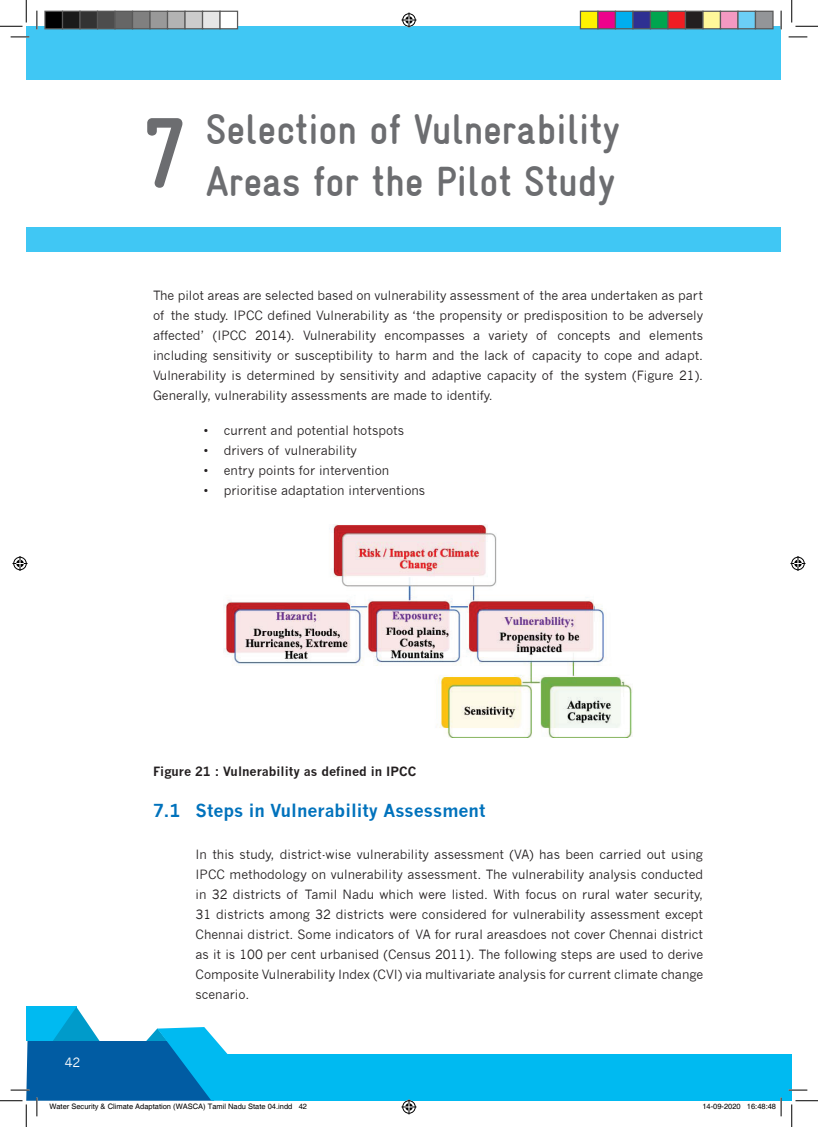
<style>
.page{position:relative;width:818px;height:1127px;background:#fff}
.page>*{position:absolute;margin:0;border:0;box-sizing:border-box;transform-origin:0 0}
.t1{font:700 condensed 100px "Gravur";color:#6c6d70}
.t2{font:700 condensed 42.5px/51.2px "Gravur";color:#6c6d70}
.t3{font:700 17.5px "News Gothic";color:#0072bc}
.t4{font:12.5px/20px "News Gothic";color:#231f20;text-align:justify}
.t5{font:700 12.5px "News Gothic";color:#231f20}
.t6{font:12.5px "News Gothic";color:#fff}
.t7{font:7.5px "Helvetica";color:#000}
</style>
<div class="page">
<div style="left:224px;top:1054px;width:557px;height:46px;background:#00baf1"></div>
<div style="left:781px;top:1054px;width:11px;height:46px;background:#00baf1"></div>
<div style="left:26px;top:26px;width:755px;height:53px;background:#40c7f4"></div>
<div style="left:26px;top:227px;width:755px;height:25px;background:#40c7f4"></div>
<img style="left:224px;top:525px;width:408px;height:212px">
<svg style="left:11px;top:36px;width:18px;height:2px"></svg>
<svg style="left:788px;top:36px;width:19px;height:2px"></svg>
<svg style="left:788px;top:1089px;width:19px;height:1px"></svg>
<svg style="left:36px;top:11px;width:2px;height:18px"></svg>
<svg style="left:780px;top:11px;width:2px;height:18px"></svg>
<svg style="left:0;top:0;width:27px;height:27px"></svg>
<svg style="left:791px;top:0;width:27px;height:27px"></svg>
<svg style="left:791px;top:1100px;width:27px;height:26px"></svg>
<svg style="left:401px;top:13px;width:15px;height:15px"></svg>
<svg style="left:401px;top:1099px;width:15px;height:15px"></svg>
<svg style="left:13px;top:556px;width:15px;height:15px"></svg>
<svg style="left:790px;top:556px;width:15px;height:15px"></svg>
<div style="left:45px;top:11px;width:18px;height:18px;background:#000"></div>
<div style="left:44px;top:11px;width:19px;height:18px;border:1px solid #595959"></div>
<div style="left:63px;top:11px;width:17px;height:18px;background:#1a1a1a"></div>
<div style="left:62px;top:11px;width:19px;height:18px;border:1px solid #595959"></div>
<div style="left:80px;top:11px;width:18px;height:18px;background:#333"></div>
<div style="left:79px;top:11px;width:19px;height:18px;border:1px solid #595959"></div>
<div style="left:98px;top:11px;width:17px;height:18px;background:#4d4d4d"></div>
<div style="left:97px;top:11px;width:19px;height:18px;border:1px solid #595959"></div>
<div style="left:115px;top:11px;width:18px;height:18px;background:#666"></div>
<div style="left:114px;top:11px;width:19px;height:18px;border:1px solid #595959"></div>
<div style="left:133px;top:11px;width:17px;height:18px;background:#808080"></div>
<div style="left:132px;top:11px;width:19px;height:18px;border:1px solid #595959"></div>
<div style="left:150px;top:11px;width:18px;height:18px;background:#999"></div>
<div style="left:149px;top:11px;width:19px;height:18px;border:1px solid #595959"></div>
<div style="left:168px;top:11px;width:17px;height:18px;background:#b3b3b3"></div>
<div style="left:167px;top:11px;width:19px;height:18px;border:1px solid #595959"></div>
<div style="left:185px;top:11px;width:18px;height:18px;background:#ccc"></div>
<div style="left:184px;top:11px;width:19px;height:18px;border:1px solid #595959"></div>
<div style="left:203px;top:11px;width:17px;height:18px;background:#e6e6e6"></div>
<div style="left:202px;top:11px;width:19px;height:18px;border:1px solid #595959"></div>
<div style="left:220px;top:11px;width:18px;height:18px;background:#fff"></div>
<div style="left:219px;top:11px;width:19px;height:18px;border:1px solid #595959"></div>
<div style="left:580px;top:11px;width:18px;height:18px;background:#fff101"></div>
<div style="left:580px;top:11px;width:18px;height:18px;border:1px solid #595959"></div>
<div style="left:598px;top:11px;width:17px;height:18px;background:#ed028c"></div>
<div style="left:597px;top:11px;width:19px;height:18px;border:1px solid #595959"></div>
<div style="left:615px;top:11px;width:18px;height:18px;background:#00aeef"></div>
<div style="left:615px;top:11px;width:18px;height:18px;border:1px solid #595959"></div>
<div style="left:633px;top:11px;width:17px;height:18px;background:#2e3092"></div>
<div style="left:632px;top:11px;width:19px;height:18px;border:1px solid #595959"></div>
<div style="left:650px;top:11px;width:18px;height:18px;background:#00a54f"></div>
<div style="left:650px;top:11px;width:18px;height:18px;border:1px solid #595959"></div>
<div style="left:668px;top:11px;width:17px;height:18px;background:#ee1d23"></div>
<div style="left:667px;top:11px;width:19px;height:18px;border:1px solid #595959"></div>
<div style="left:685px;top:11px;width:18px;height:18px;background:#231f20"></div>
<div style="left:685px;top:11px;width:18px;height:18px;border:1px solid #595959"></div>
<div style="left:703px;top:11px;width:17px;height:18px;background:#fff79a"></div>
<div style="left:702px;top:11px;width:19px;height:18px;border:1px solid #595959"></div>
<div style="left:720px;top:11px;width:18px;height:18px;background:#f499c2"></div>
<div style="left:720px;top:11px;width:18px;height:18px;border:1px solid #595959"></div>
<div style="left:738px;top:11px;width:17px;height:18px;background:#6bcff6"></div>
<div style="left:737px;top:11px;width:19px;height:18px;border:1px solid #595959"></div>
<div style="left:755px;top:11px;width:18px;height:18px;background:#939598"></div>
<div style="left:755px;top:11px;width:18px;height:18px;border:1px solid #595959"></div>
<svg style="left:0;top:1006px;width:292px;height:120px"></svg>
<svg style="left:747px;top:1097px;width:35px;height:18px"></svg>
<h1 class="t1" style="left:142px;top:97px;width:47px">7</h1>
<h2 class="t2" style="left:206px;top:104px;width:416px">Selection of Vulnerability<br>Areas for the Pilot Study</h2>
<p class="t4" style="left:153px;top:286px;width:552px">The pilot areas are selected based on vulnerability assessment of the area undertaken as part of the study. IPCC defined Vulnerability as ‘the propensity or predisposition to be adversely affected’ (IPCC 2014). Vulnerability encompasses a variety of concepts and elements including sensitivity or susceptibility to harm and the lack of capacity to cope and adapt.<br>Vulnerability is determined by sensitivity and adaptive capacity of the system (Figure 21).<br>Generally, vulnerability assessments are made to identify.</p>
<p class="t4" style="left:204px;top:420px;width:202px">• current and potential hotspots</p>
<p class="t4" style="left:204px;top:440px;width:155px">• drivers of vulnerability</p>
<p class="t4" style="left:204px;top:460px;width:187px">• entry points for intervention</p>
<p class="t4" style="left:204px;top:480px;width:223px">• prioritise adaptation interventions</p>
<p class="t6" style="left:65px;top:1054px;width:17px">42</p>
<p class="t5" style="left:153px;top:763px;width:265px">Figure 21 : Vulnerability as defined in IPCC</p>
<h3 class="t3" style="left:153px;top:800px;width:334px">7.1 Steps in Vulnerability Assessment</h3>
<p class="t4" style="left:196px;top:843px;width:509px">In this study, district-wise vulnerability assessment (VA) has been carried out using IPCC methodology on vulnerability assessment. The vulnerability analysis conducted in 32 districts of Tamil Nadu which were listed. With focus on rural water security, 31 districts among 32 districts were considered for vulnerability assessment except Chennai district. Some indicators of VA for rural areasdoes not cover Chennai district as it is 100 per cent urbanised (Census 2011). The following steps are used to derive Composite Vulnerability Index (CVI) via multivariate analysis for current climate change scenario.</p>
<p class="t7" style="left:49px;top:1101px;width:259px">Water Security &amp; Climate Adaptation (WASCA) Tamil Nadu State 04.indd 42</p>
<p class="t7" style="left:702px;top:1101px;width:75px">14-09-2020 16:48:48</p>
</div>
